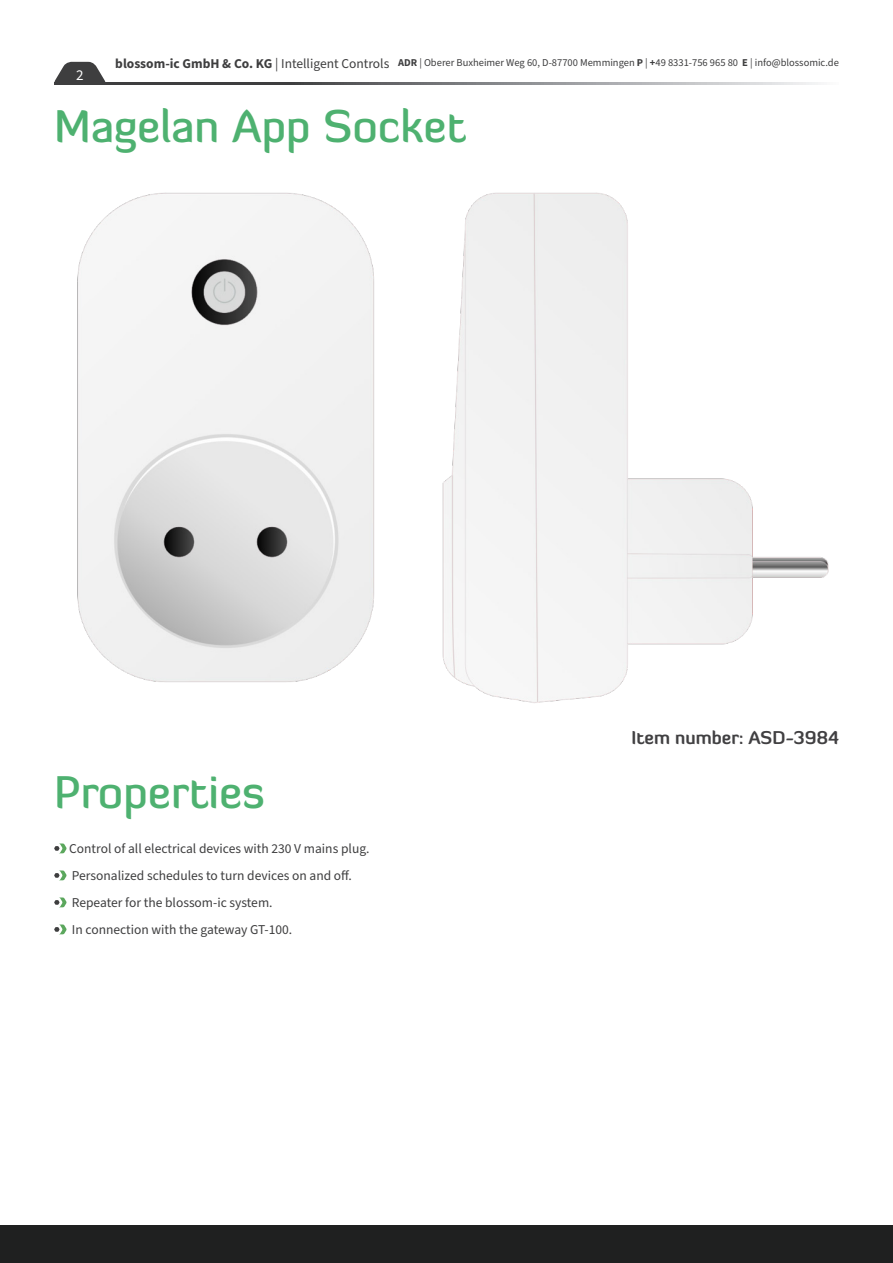
<style>
.page{position:relative;width:893px;height:1263px;background:#fff}
.page>*{position:absolute;margin:0;border:0;box-sizing:border-box;transform-origin:0 0}
.t1{font:500 45px "Diavlo";color:#4eb170}
.Stand_First{font:700 18px "Diavlo";color:#414042}
.t2{font:15px "Source Sans Pro";color:#fff}
.Body_Text__Regular{font:13.5px "Source Sans Pro";color:#3e3e3f}
.t3{font:10.5px "Source Sans Pro";color:#3e3e3f}
.s1{font-weight:700;font-size:13.5px}
.s2{font-size:13.5px}
.s3{font-weight:700}
</style>
<div class="page">
<svg style="left:106px;top:82px;width:712px;height:3px;background:#818284"></svg>
<svg style="left:54px;top:62px;width:52px;height:23px"></svg>
<div style="left:0;top:1225px;width:893px;height:38px;background:#1f2020"></div>
<img style="left:77px;top:192px;width:752px;height:511px">
<svg style="left:54px;top:843px;width:13px;height:10px"></svg>
<svg style="left:54px;top:870px;width:13px;height:10px"></svg>
<svg style="left:54px;top:897px;width:13px;height:10px"></svg>
<svg style="left:54px;top:924px;width:13px;height:10px"></svg>
<p class="t3" style="left:115px;top:55px;width:725px"><span class="s1">blossom-ic GmbH &amp; Co. KG</span> <span class="s2">| Intelligent Controls</span> <span class="s3">ADR</span> | Oberer Buxheimer Weg 60, D-87700 Memmingen <span class="s3">P</span> | <span class="s3">+</span>49 8331-756 965 80 <span class="s3">E</span> | info@blossomic.de</p>
<p class="t2" style="left:76px;top:65px;width:9px">2</p>
<p class="t1" style="left:54px;top:98px;width:414px">Magelan App Socket</p>
<p class="t1" style="left:54px;top:764px;width:212px">Properties</p>
<p class="Body_Text__Regular" style="left:69px;top:840px;width:302px">Control of all electrical devices with 230 V mains plug.</p>
<p class="Body_Text__Regular" style="left:72px;top:867px;width:281px">Personalized schedules to turn devices on and off.</p>
<p class="Body_Text__Regular" style="left:72px;top:894px;width:202px">Repeater for the blossom-ic system.</p>
<p class="Body_Text__Regular" style="left:72px;top:921px;width:222px">In connection with the gateway GT-100.</p>
<p class="Stand_First" style="left:632px;top:726px;width:209px">Item number: ASD-3984</p>
</div>
